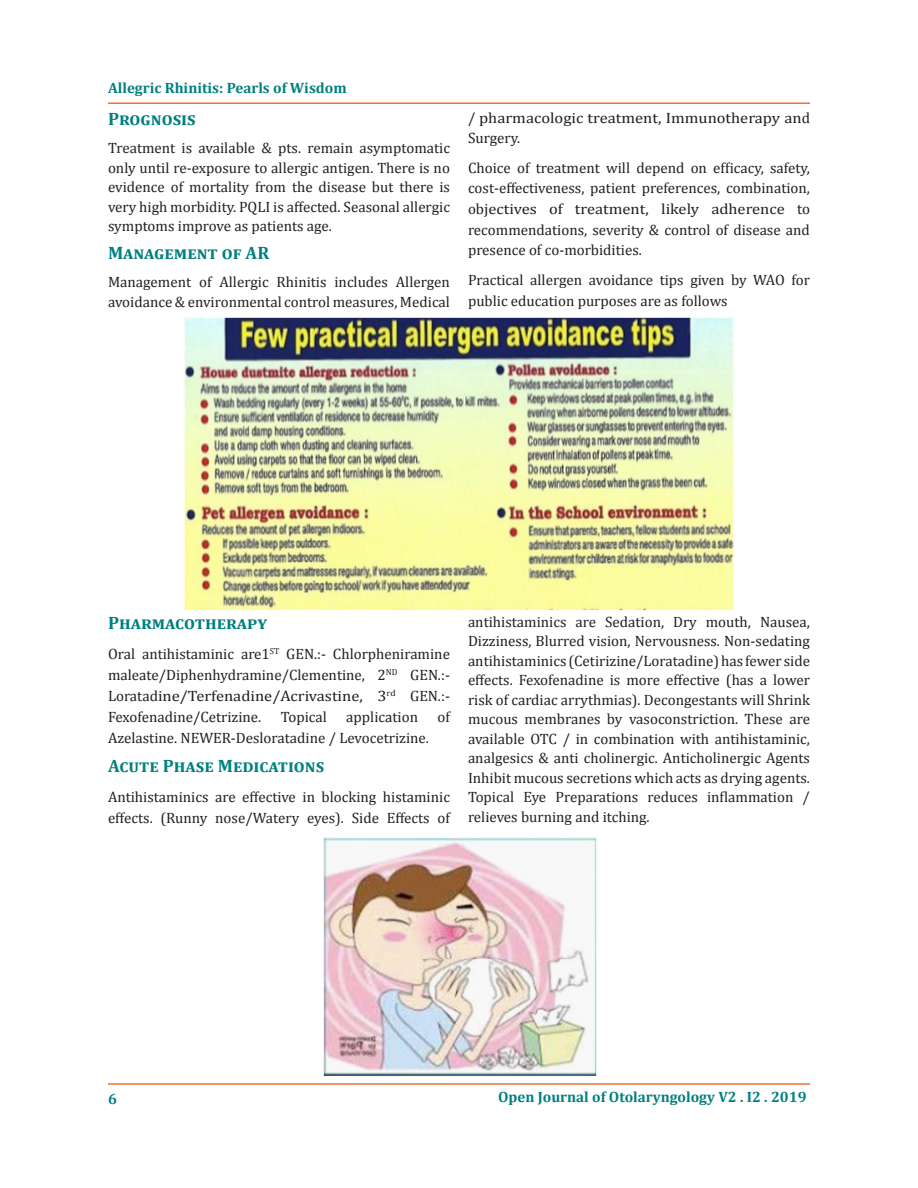
<style>
.page{position:relative;width:918px;height:1188px;background:#fff}
.page>*{position:absolute;margin:0;border:0;box-sizing:border-box;transform-origin:0 0}
.t1{font:700 18px "Cambria";color:#008080}
.t2{font:700 18px "Cambria";letter-spacing:.02em;color:#008080}
.t3{font:15px/19.5px "Cambria";color:#231f20;text-align:justify}
.t4{font:700 15px "Cambria";color:#008080}
</style>
<div class="page">
<hr style="left:108px;top:1083px;width:702px;height:2px;background:#f37232">
<hr style="left:108px;top:102px;width:702px;height:2px;background:#f37131">
<img style="left:184px;top:317px;width:550px;height:293px">
<img style="left:323px;top:838px;width:274px;height:238px">
<p class="t4" style="left:108px;top:77px;width:240px">Allegric Rhinitis: Pearls of Wisdom</p>
<p class="t1" style="left:108px;top:106px;width:89px">Prognosis</p>
<p class="t3" style="left:108px;top:138px;width:344px">Treatment is available &amp; pts. remain asymptomatic only until re-exposure to allergic antigen. There is no evidence of mortality from the disease but there is very high morbidity. PQLI is affected. Seasonal allergic symptoms improve as patients age.</p>
<p class="t1" style="left:108px;top:240px;width:163px">Management of AR</p>
<p class="t3" style="left:108px;top:272px;width:343px">Management of Allergic Rhinitis includes Allergen avoidance &amp; environmental control measures, Medical</p>
<p class="t3" style="left:468px;top:107px;width:344px;line-height:20.7px">/ pharmacologic treatment, Immunotherapy and<br>Surgery.</p>
<p class="t3" style="left:468px;top:157px;width:344px;line-height:20.7px">Choice of treatment will depend on efficacy, safety, cost-effectiveness, patient preferences, combination, objectives of treatment, likely adherence to recommendations, severity &amp; control of disease and presence of co-morbidities.</p>
<p class="t3" style="left:468px;top:269px;width:343px;line-height:20.7px">Practical allergen avoidance tips given by WAO for public education purposes are as follows</p>
<p class="t2" style="left:108px;top:610px;width:161px">Pharmacotherapy</p>
<p class="t3" style="left:108px;top:643px;width:344px;line-height:21px">Oral antihistaminic are1<sup>ST</sup> GEN.:- Chlorpheniramine maleate/Diphenhydramine/Clementine, 2<sup>ND</sup> GEN.:- Loratadine/Terfenadine/Acrivastine, 3<sup>rd</sup> GEN.:- Fexofenadine/Cetrizine.</p>
<p class="t3" style="left:281px;top:707px;width:48px">Topical</p>
<p class="t3" style="left:346px;top:707px;width:73px">application</p>
<p class="t3" style="left:437px;top:707px;width:14px">of</p>
<p class="t3" style="left:108px;top:728px;width:322px">Azelastine. NEWER-Desloratadine / Levocetrizine.</p>
<p class="t1" style="left:108px;top:754px;width:218px">Acute Phase Medications</p>
<p class="t3" style="left:108px;top:786px;width:343px;line-height:21px">Antihistaminics are effective in blocking histaminic effects. (Runny nose/Watery eyes). Side Effects of</p>
<p class="t3" style="left:468px;top:612px;width:344px">antihistaminics are Sedation, Dry mouth, Nausea, Dizziness, Blurred vision, Nervousness. Non-sedating antihistaminics (Cetirizine/Loratadine) has fewer side effects. Fexofenadine is more effective (has a lower risk of cardiac arrythmias). Decongestants will Shrink mucous membranes by vasoconstriction. These are available OTC / in combination with antihistaminic, analgesics &amp; anti cholinergic. Anticholinergic Agents Inhibit mucous secretions which acts as drying agents.<br>Topical Eye Preparations reduces inflammation / relieves burning and itching.</p>
<p class="t4" style="left:108px;top:1089px;width:10px">6</p>
<p class="t4" style="left:498px;top:1086px;width:310px">Open Journal of Otolaryngology V2 . I2 . 2019</p>
</div>
